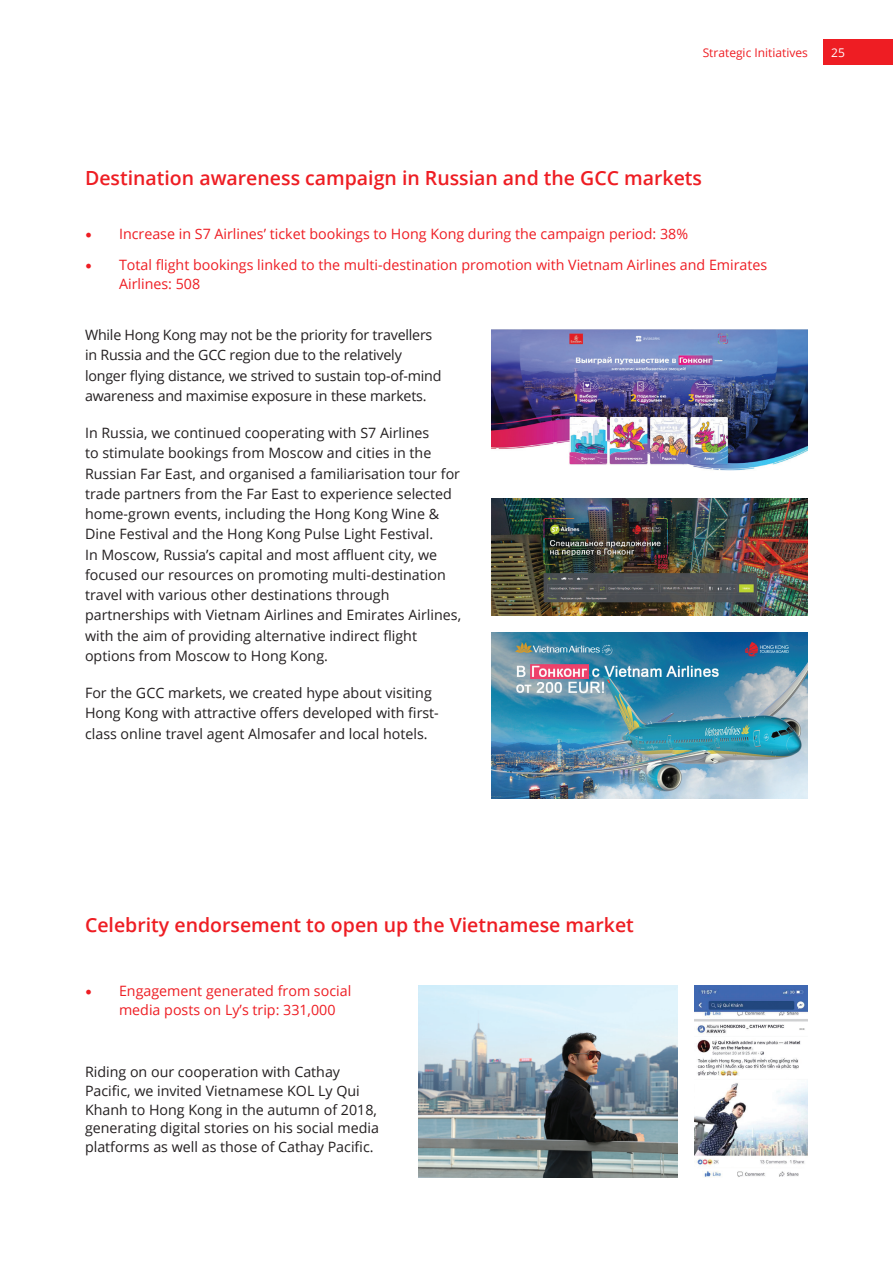
<style>
.page{position:relative;width:893px;height:1263px;background:#fff}
.page>*{position:absolute;margin:0;border:0;box-sizing:border-box;transform-origin:0 0}
.t1{font:600 19.5px "Open Sans";color:#ee1d23}
.t2{font:14.25px/20.2px "Open Sans";color:#231f20}
.t3{font:14.25px/18.8px "Open Sans";color:#ee1d23}
.t4{font:12px "Open Sans";color:#ee1d23}
.t5{font:12px "Open Sans";color:#fff}
.s1{font-family:"Minion Pro";font-size:18px}
</style>
<div class="page">
<div style="left:823px;top:39px;width:70px;height:26px;background:#ee1d23"></div>
<img style="left:491px;top:498px;width:317px;height:117px">
<img style="left:491px;top:632px;width:317px;height:166px">
<img style="left:418px;top:985px;width:259px;height:193px">
<img style="left:694px;top:985px;width:114px;height:193px">
<img style="left:491px;top:329px;width:317px;height:142px">
<p class="t4" style="left:703px;top:44px;width:107px">Strategic Initiatives</p>
<p class="t5" style="left:831px;top:44px;width:15px">25</p>
<h1 class="t1" style="left:85px;top:165px;width:619px">Destination awareness campaign in Russian and the GCC markets</h1>
<p class="t3" style="left:85px;top:224px;width:605px"><span class="s1">•</span> Increase in S7 Airlines’ ticket bookings to Hong Kong during the campaign period: 38%</p>
<p class="t3" style="left:119px;top:255px;width:650px;text-indent:-34px"><span class="s1">•</span> Total flight bookings linked to the multi-destination promotion with Vietnam Airlines and Emirates<br>Airlines: 508</p>
<p class="t2" style="left:85px;top:324px;width:358px">While Hong Kong may not be the priority for travellers in Russia and the GCC region due to the relatively longer flying distance, we strived to sustain top-of-mind awareness and maximise exposure in these markets.</p>
<p class="t2" style="left:85px;top:422px;width:378px">In Russia, we continued cooperating with S7 Airlines<br>to stimulate bookings from Moscow and cities in the Russian Far East, and organised a familiarisation tour for trade partners from the Far East to experience selected home-grown events, including the Hong Kong Wine &amp; Dine Festival and the Hong Kong Pulse Light Festival.<br>In Moscow, Russia’s capital and most affluent city, we focused our resources on promoting multi-destination travel with various other destinations through partnerships with Vietnam Airlines and Emirates Airlines, with the aim of providing alternative indirect flight options from Moscow to Hong Kong.</p>
<p class="t2" style="left:85px;top:682px;width:355px">For the GCC markets, we created hype about visiting<br>Hong Kong with attractive offers developed with first&shy;class online travel agent Almosafer and local hotels.</p>
<h1 class="t1" style="left:85px;top:911px;width:550px">Celebrity endorsement to open up the Vietnamese market</h1>
<p class="t3" style="left:119px;top:981px;width:234px;text-indent:-34px"><span class="s1">•</span> Engagement generated from social media posts on Ly’s trip: 331,000</p>
<p class="t2" style="left:85px;top:1062px;width:296px;line-height:18.8px">Riding on our cooperation with Cathay Pacific, we invited Vietnamese KOL Ly Qui Khanh to Hong Kong in the autumn of 2018, generating digital stories on his social media platforms as well as those of Cathay Pacific.</p>
</div>
